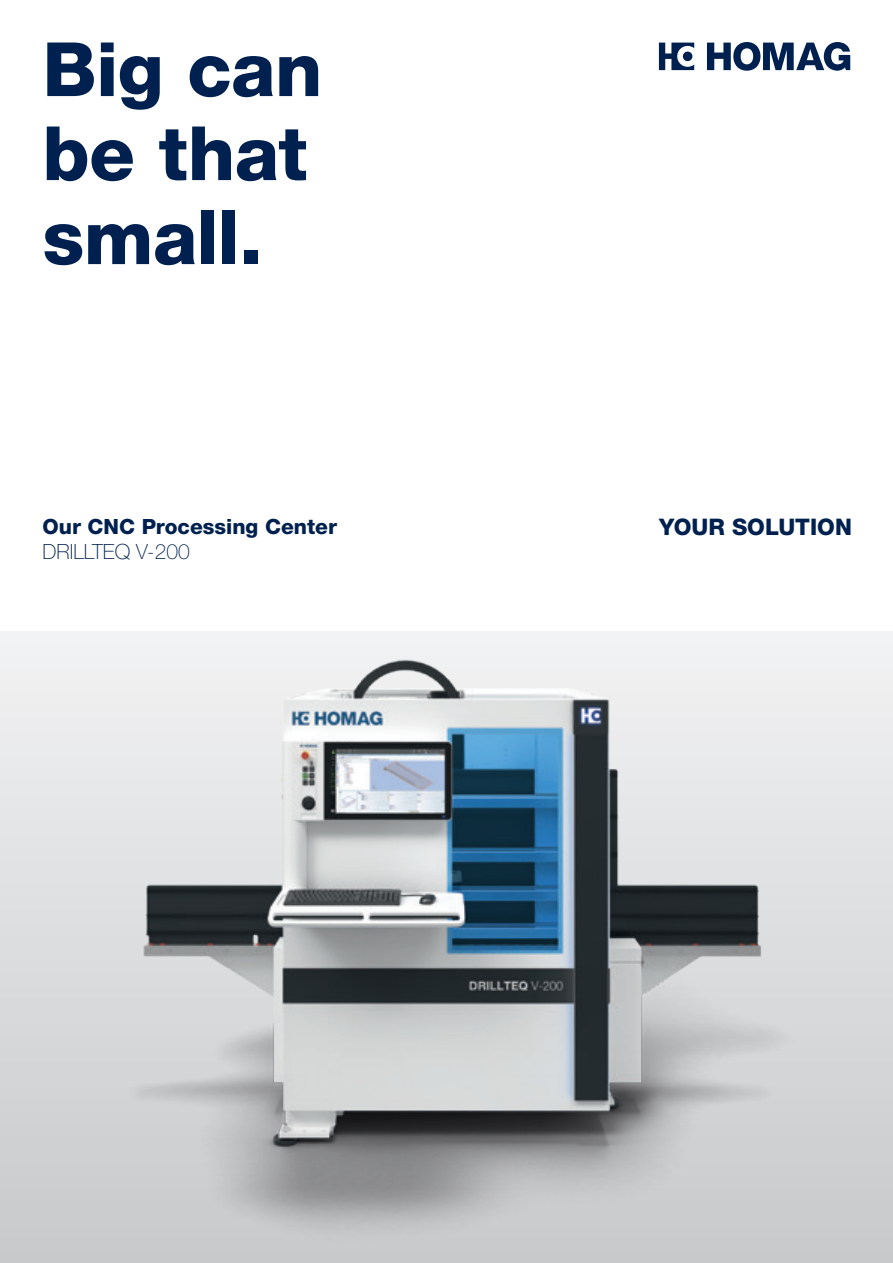
<style>
.page{position:relative;width:893px;height:1263px;background:#fff}
.page>*{position:absolute;margin:0;border:0;box-sizing:border-box;transform-origin:0 0}
._01_Main_Title_44-72{font:800 75px/84px "Helvetica Neue LTW1 G";letter-spacing:-.005em;color:#00214f}
.t1{font:800 22.8px "Helvetica Neue LTW1 G";color:#00214f}
._00_Subline{font:800 21px "Helvetica Neue LTW1 G";color:#00214f}
._01_14Pt_light_Subli{font:100 21px "Helvetica Neue LTW1 G";color:#00214f}
</style>
<div class="page">
<div style="left:0;top:631px;width:893px;height:632px;background:linear-gradient(to bottom,#f2f2f4,#c7c9cb)"></div>
<img style="left:42px;top:631px;width:799px;height:632px">
<svg style="left:707px;top:42px;width:143px;height:29px"></svg>
<svg style="left:659px;top:43px;width:35px;height:27px"></svg>
<p class="_01_Main_Title_44-72" style="left:43px;top:28px;width:281px">Big can be that small.</p>
<p class="_00_Subline" style="left:43px;top:514px;width:296px">Our CNC Processing Center</p>
<p class="_01_14Pt_light_Subli" style="left:43px;top:539px;width:149px">DRILLTEQ V-200</p>
<p class="t1" style="left:659px;top:513px;width:194px">YOUR SOLUTION</p>
</div>
